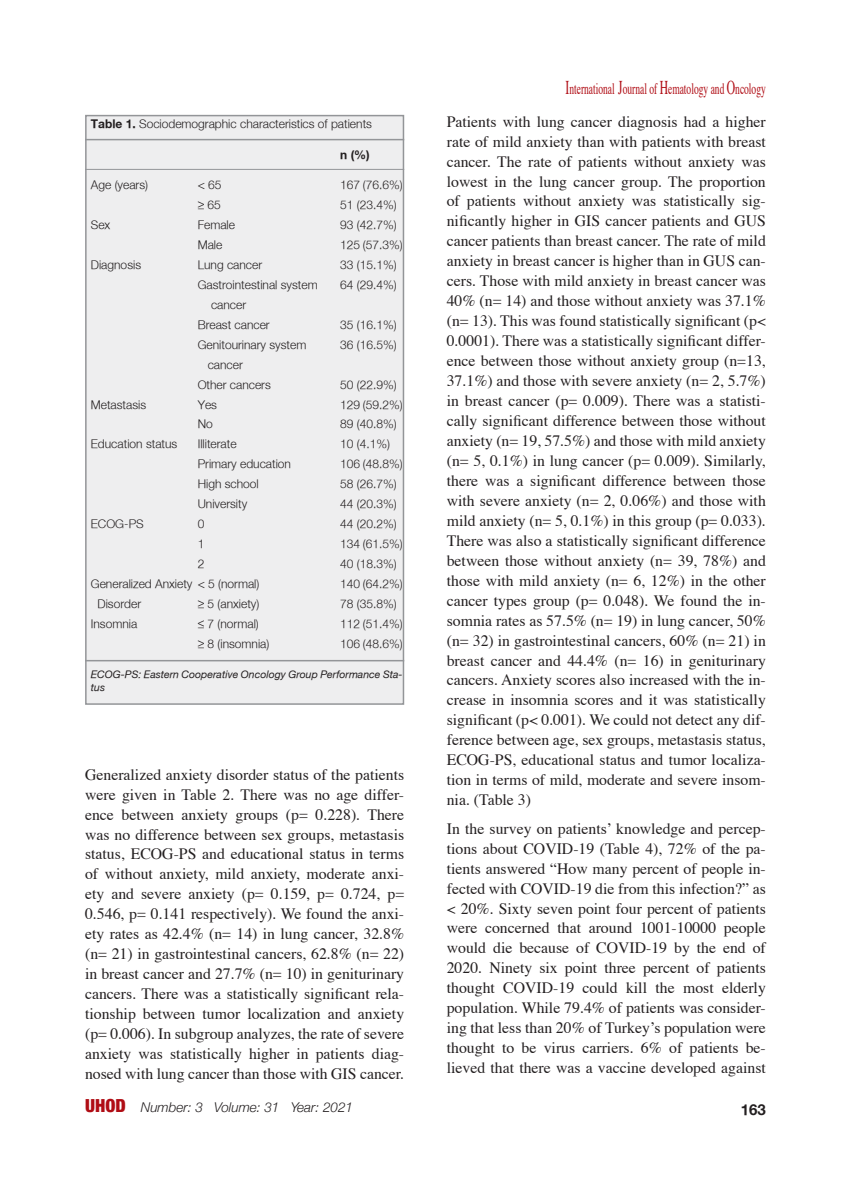
<style>
.page{position:relative;width:851px;height:1191px;background:#fff}
.page>*{position:absolute;margin:0;border:0;box-sizing:border-box;transform-origin:0 0}
.t1{font:15.9px "Times";color:#b00d15;scale:.6 1}
.t2{font:15.75px/20px "Times";color:#231f20;text-align:justify}
.t3{font:700 15px "Helvetica Neu";color:#231f20}
.t4{font:italic 300 13.5px "Helvetica Neue";color:#231f20}
.t5{font:300 12px "Helvetica Neu";color:#231f20}
.t6{font:700 12px "Helvetica Neu";color:#231f20}
.t7{font:italic 10.5px/12.6px "Helvetica Neu";color:#231f20}
.s1{font-weight:700}
.s2{font-size:19.5px}
.s3{font-weight:900;font-style:normal;font-stretch:condensed;font-size:18px;color:#b00d15}
</style>
<div class="page">
<div style="left:86px;top:116px;width:317px;height:588px;background:#eeeeef"></div>
<div style="left:85px;top:115px;width:319px;height:590px;border:2px solid #939598"></div>
<hr style="left:85px;top:139px;width:319px;height:1px;background:#939598">
<hr style="left:85px;top:169px;width:319px;height:1px;background:#939598">
<hr style="left:85px;top:660px;width:319px;height:1px;background:#939598">
<p class="t5" style="left:91px;top:116px;width:282px"><span class="s1">Table 1.</span> Sociodemographic characteristics of patients</p>
<p class="t6" style="left:340px;top:147px;width:31px">n (%)</p>
<p class="t5" style="left:91px;top:177px;width:59px">Age (years)</p>
<p class="t5" style="left:198px;top:177px;width:25px">&lt; 65</p>
<p class="t5" style="left:340px;top:177px;width:64px">167 (76.6%)</p>
<p class="t5" style="left:198px;top:197px;width:25px">≥ 65</p>
<p class="t5" style="left:340px;top:197px;width:58px">51 (23.4%)</p>
<p class="t5" style="left:91px;top:217px;width:21px">Sex</p>
<p class="t5" style="left:198px;top:217px;width:39px">Female</p>
<p class="t5" style="left:340px;top:217px;width:58px">93 (42.7%)</p>
<p class="t5" style="left:198px;top:237px;width:26px">Male</p>
<p class="t5" style="left:340px;top:237px;width:64px">125 (57.3%)</p>
<p class="t5" style="left:91px;top:257px;width:52px">Diagnosis</p>
<p class="t5" style="left:198px;top:257px;width:66px">Lung cancer</p>
<p class="t5" style="left:340px;top:257px;width:58px">33 (15.1%)</p>
<p class="t5" style="left:198px;top:277px;width:121px">Gastrointestinal system</p>
<p class="t5" style="left:340px;top:277px;width:58px">64 (29.4%)</p>
<p class="t5" style="left:211px;top:297px;width:37px">cancer</p>
<p class="t5" style="left:198px;top:317px;width:74px">Breast cancer</p>
<p class="t5" style="left:340px;top:317px;width:58px">35 (16.1%)</p>
<p class="t5" style="left:198px;top:337px;width:110px">Genitourinary system</p>
<p class="t5" style="left:340px;top:337px;width:58px">36 (16.5%)</p>
<p class="t5" style="left:208px;top:357px;width:37px">cancer</p>
<p class="t5" style="left:198px;top:377px;width:75px">Other cancers</p>
<p class="t5" style="left:340px;top:377px;width:58px">50 (22.9%)</p>
<p class="t5" style="left:91px;top:397px;width:57px">Metastasis</p>
<p class="t5" style="left:198px;top:397px;width:21px">Yes</p>
<p class="t5" style="left:340px;top:397px;width:64px">129 (59.2%)</p>
<p class="t5" style="left:198px;top:417px;width:17px">No</p>
<p class="t5" style="left:340px;top:417px;width:58px">89 (40.8%)</p>
<p class="t5" style="left:91px;top:437px;width:88px">Education status</p>
<p class="t5" style="left:198px;top:437px;width:40px">Illiterate</p>
<p class="t5" style="left:340px;top:437px;width:51px">10 (4.1%)</p>
<p class="t5" style="left:198px;top:457px;width:95px">Primary education</p>
<p class="t5" style="left:340px;top:457px;width:64px">106 (48.8%)</p>
<p class="t5" style="left:198px;top:477px;width:63px">High school</p>
<p class="t5" style="left:340px;top:477px;width:58px">58 (26.7%)</p>
<p class="t5" style="left:198px;top:496px;width:51px">University</p>
<p class="t5" style="left:340px;top:496px;width:58px">44 (20.3%)</p>
<p class="t5" style="left:91px;top:516px;width:54px">ECOG-PS</p>
<p class="t5" style="left:198px;top:516px;width:8px">0</p>
<p class="t5" style="left:340px;top:516px;width:58px">44 (20.2%)</p>
<p class="t5" style="left:198px;top:536px;width:8px">1</p>
<p class="t5" style="left:340px;top:536px;width:64px">134 (61.5%)</p>
<p class="t5" style="left:198px;top:556px;width:8px">2</p>
<p class="t5" style="left:340px;top:556px;width:58px">40 (18.3%)</p>
<p class="t5" style="left:91px;top:576px;width:170px">Generalized Anxiety &lt; 5 (normal)</p>
<p class="t5" style="left:340px;top:576px;width:64px">140 (64.2%)</p>
<p class="t5" style="left:97px;top:596px;width:45px">Disorder</p>
<p class="t5" style="left:198px;top:596px;width:63px">≥ 5 (anxiety)</p>
<p class="t5" style="left:340px;top:596px;width:58px">78 (35.8%)</p>
<p class="t5" style="left:91px;top:616px;width:48px">Insomnia</p>
<p class="t5" style="left:198px;top:616px;width:63px">≤ 7 (normal)</p>
<p class="t5" style="left:340px;top:616px;width:64px">112 (51.4%)</p>
<p class="t5" style="left:198px;top:636px;width:73px">≥ 8 (insomnia)</p>
<p class="t5" style="left:340px;top:636px;width:64px">106 (48.6%)</p>
<p class="t7" style="left:91px;top:668px;width:313px">ECOG-PS: Eastern Cooperative Oncology Group Performance Sta&shy;tus</p>
<p class="t2" style="left:85px;top:765px;width:320px">Generalized anxiety disorder status of the patients were given in Table 2. There was no age differ&shy;ence between anxiety groups (p= 0.228). There was no difference between sex groups, metastasis status, ECOG-PS and educational status in terms of without anxiety, mild anxiety, moderate anxi&shy;ety and severe anxiety (p= 0.159, p= 0.724, p= 0.546, p= 0.141 respectively). We found the anxi&shy;ety rates as 42.4% (n= 14) in lung cancer, 32.8% (n= 21) in gastrointestinal cancers, 62.8% (n= 22) in breast cancer and 27.7% (n= 10) in geniturinary cancers. There was a statistically significant rela&shy;tionship between tumor localization and anxiety (p= 0.006). In subgroup analyzes, the rate of severe anxiety was statistically higher in patients diag&shy;nosed with lung cancer than those with GIS cancer.</p>
<p class="t1" style="left:565px;top:78px;width:335px"><span class="s2">I</span>nternational <span class="s2">J</span>ournal of <span class="s2">H</span>ematology and <span class="s2">O</span>ncology</p>
<p class="t2" style="left:446px;top:112px;width:320px">Patients with lung cancer diagnosis had a higher rate of mild anxiety than with patients with breast cancer. The rate of patients without anxiety was lowest in the lung cancer group. The proportion of patients without anxiety was statistically sig&shy;nificantly higher in GIS cancer patients and GUS cancer patients than breast cancer. The rate of mild anxiety in breast cancer is higher than in GUS can&shy;cers. Those with mild anxiety in breast cancer was 40% (n= 14) and those without anxiety was 37.1% (n= 13). This was found statistically significant (p&lt; 0.0001). There was a statistically significant differ&shy;ence between those without anxiety group (n=13, 37.1%) and those with severe anxiety (n= 2, 5.7%) in breast cancer (p= 0.009). There was a statisti&shy;cally significant difference between those without anxiety (n= 19, 57.5%) and those with mild anxiety (n= 5, 0.1%) in lung cancer (p= 0.009). Similarly, there was a significant difference between those with severe anxiety (n= 2, 0.06%) and those with mild anxiety (n= 5, 0.1%) in this group (p= 0.033).<br>There was also a statistically significant difference between those without anxiety (n= 39, 78%) and those with mild anxiety (n= 6, 12%) in the other cancer types group (p= 0.048). We found the in&shy;somnia rates as 57.5% (n= 19) in lung cancer, 50% (n= 32) in gastrointestinal cancers, 60% (n= 21) in breast cancer and 44.4% (n= 16) in geniturinary cancers. Anxiety scores also increased with the in&shy;crease in insomnia scores and it was statistically significant (p&lt; 0.001). We could not detect any dif&shy;ference between age, sex groups, metastasis status, ECOG-PS, educational status and tumor localiza&shy;tion in terms of mild, moderate and severe insom&shy;nia. (Table 3)</p>
<p class="t2" style="left:446px;top:819px;width:320px">In the survey on patients’ knowledge and percep&shy;tions about COVID-19 (Table 4), 72% of the pa&shy;tients answered “How many percent of people in&shy;fected with COVID-19 die from this infection?” as &lt; 20%. Sixty seven point four percent of patients were concerned that around 1001-10000 people would die because of COVID-19 by the end of 2020. Ninety six point three percent of patients thought COVID-19 could kill the most elderly population. While 79.4% of patients was consider&shy;ing that less than 20% of Turkey’s population were thought to be virus carriers. 6% of patients be&shy;lieved that there was a vaccine developed against</p>
<p class="t4" style="left:85px;top:1096px;width:269px"><span class="s3">UHOD</span> Number: 3 Volume: 31 Year: 2021</p>
<p class="t3" style="left:740px;top:1100px;width:27px">163</p>
</div>
